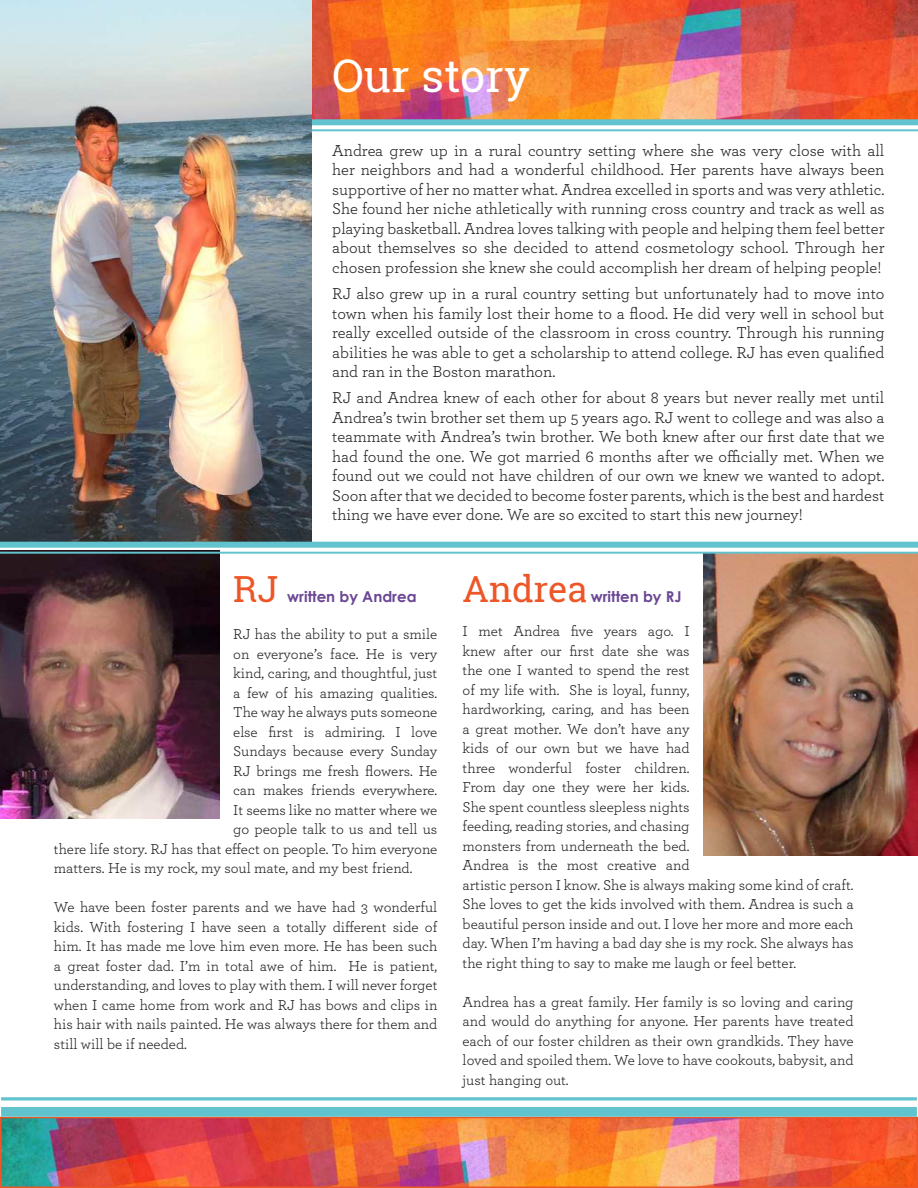
<style>
.page{position:relative;width:918px;height:1188px;background:#fff}
.page>*{position:absolute;margin:0;border:0;box-sizing:border-box;transform-origin:0 0}
.t1{font:45px "Roboto Slab";color:#fff}
.t2{font:36px "Roboto Slab";color:#ed5627}
.t3{font:16.5px/19.5px "Archer";color:#231f20;text-align:justify}
.t4{font:15px/19.5px "Archer";color:#231f20;text-align:justify}
.t5{font:700 15px "Century Gothic";color:#6b4794}
</style>
<div class="page">
<img style="left:3px;top:1120px;width:912px;height:65px">
<div style="left:0;top:1117px;width:918px;height:71px;border:2px solid #ed5627"></div>
<img style="left:703px;top:554px;width:215px;height:301px">
<img style="left:312px;top:0;width:606px;height:119px">
<div style="left:280px;top:119px;width:638px;height:6px;background:#60c3ce"></div>
<hr style="left:280px;top:129px;width:638px;height:2px;background:#60c3ce">
<img style="left:0;top:0;width:312px;height:542px">
<img style="left:0;top:551px;width:220px;height:268px">
<div style="left:0;top:542px;width:918px;height:6px;background:#60c3ce"></div>
<hr style="left:0;top:552px;width:918px;height:2px;background:#60c3ce">
<div style="left:1px;top:1107px;width:916px;height:10px;background:#60c3ce"></div>
<svg style="left:1px;top:1097px;width:916px;height:4px;background:#7dcdd7"></svg>
<h1 class="t1" style="left:332px;top:57px;width:199px">Our story</h1>
<p class="t3" style="left:332px;top:141px;width:554px">Andrea grew up in a rural country setting where she was very close with all her neighbors and had a wonderful childhood. Her parents have always been supportive of her no matter what. Andrea excelled in sports and was very athletic.<br>She found her niche athletically with running cross country and track as well as playing basketball. Andrea loves talking with people and helping them feel better about themselves so she decided to attend cosmetology school. Through her chosen profession she knew she could accomplish her dream of helping people!</p>
<p class="t3" style="left:332px;top:284px;width:554px">RJ also grew up in a rural country setting but unfortunately had to move into town when his family lost their home to a lood. He did very well in school but really excelled outside of the classroom in cross country. Through his running abilities he was able to get a scholarship to attend college. RJ has even qualiied and ran in the Boston marathon.</p>
<p class="t3" style="left:332px;top:389px;width:554px">RJ and Andrea knew of each other for about 8 years but never really met until Andrea’s twin brother set them up 5 years ago. RJ went to college and was also a teammate with Andrea’s twin brother. We both knew after our irst date that we had found the one. We got married 6 months after we oicially met. When we found out we could not have children of our own we knew we wanted to adopt.<br>Soon after that we decided to become foster parents, which is the best and hardest thing we have ever done. We are so excited to start this new journey!</p>
<h2 class="t2" style="left:233px;top:574px;width:47px">RJ</h2>
<p class="t5" style="left:287px;top:591px;width:131px">written by Andrea</p>
<p class="t4" style="left:233px;top:625px;width:206px">RJ has the ability to put a smile</p>
<p class="t4" style="left:233px;top:645px;width:206px">on everyone’s face. He is very</p>
<p class="t4" style="left:233px;top:664px;width:206px">kind, caring, and thoughtful, just</p>
<p class="t4" style="left:233px;top:684px;width:206px">a few of his amazing qualities.</p>
<p class="t4" style="left:233px;top:703px;width:206px">The way he always puts someone</p>
<p class="t4" style="left:233px;top:723px;width:206px">else irst is admiring. I love</p>
<p class="t4" style="left:233px;top:742px;width:206px">Sundays because every Sunday</p>
<p class="t4" style="left:233px;top:762px;width:206px">RJ brings me fresh lowers. He</p>
<p class="t4" style="left:233px;top:781px;width:206px">can makes friends everywhere.</p>
<p class="t4" style="left:233px;top:801px;width:206px">It seems like no matter where we</p>
<p class="t4" style="left:233px;top:820px;width:206px">go people talk to us and tell us</p>
<p class="t4" style="left:54px;top:840px;width:385px">there life story. RJ has that efect on people. To him everyone</p>
<p class="t4" style="left:54px;top:859px;width:360px">matters. He is my rock, my soul mate, and my best friend.</p>
<p class="t4" style="left:54px;top:898px;width:385px">We have been foster parents and we have had 3 wonderful kids. With fostering I have seen a totally diferent side of him. It has made me love him even more. He has been such a great foster dad. I’m in total awe of him. He is patient, understanding, and loves to play with them. I will never forget when I came home from work and RJ has bows and clips in his hair with nails painted. He was always there for them and still will be if needed.</p>
<h2 class="t2" style="left:463px;top:574px;width:126px">Andrea</h2>
<p class="t5" style="left:591px;top:591px;width:92px">written by RJ</p>
<p class="t4" style="left:463px;top:622px;width:393px;text-align:left">I met Andrea ive years ago. I<br>knew after our irst date she was<br>the one I wanted to spend the rest<br>of my life with. She is loyal, funny,<br>hardworking, caring, and has been<br>a great mother. We don’t have any<br>kids of our own but we have had<br>three wonderful foster children.<br>From day one they were her kids.<br>She spent countless sleepless nights<br>feeding, reading stories, and chasing<br>monsters from underneath the bed.<br>Andrea is the most creative and<br>artistic person I know. She is always making some kind of craft.<br>She loves to get the kids involved with them. Andrea is such a beautiful person inside and out. I love her more and more each day. When I’m having a bad day she is my rock. She always has the right thing to say to make me laugh or feel better.</p>
<p class="t4" style="left:463px;top:993px;width:393px">Andrea has a great family. Her family is so loving and caring and would do anything for anyone. Her parents have treated each of our foster children as their own grandkids. They have loved and spoiled them. We love to have cookouts, babysit, and just hanging out.</p>
</div>
